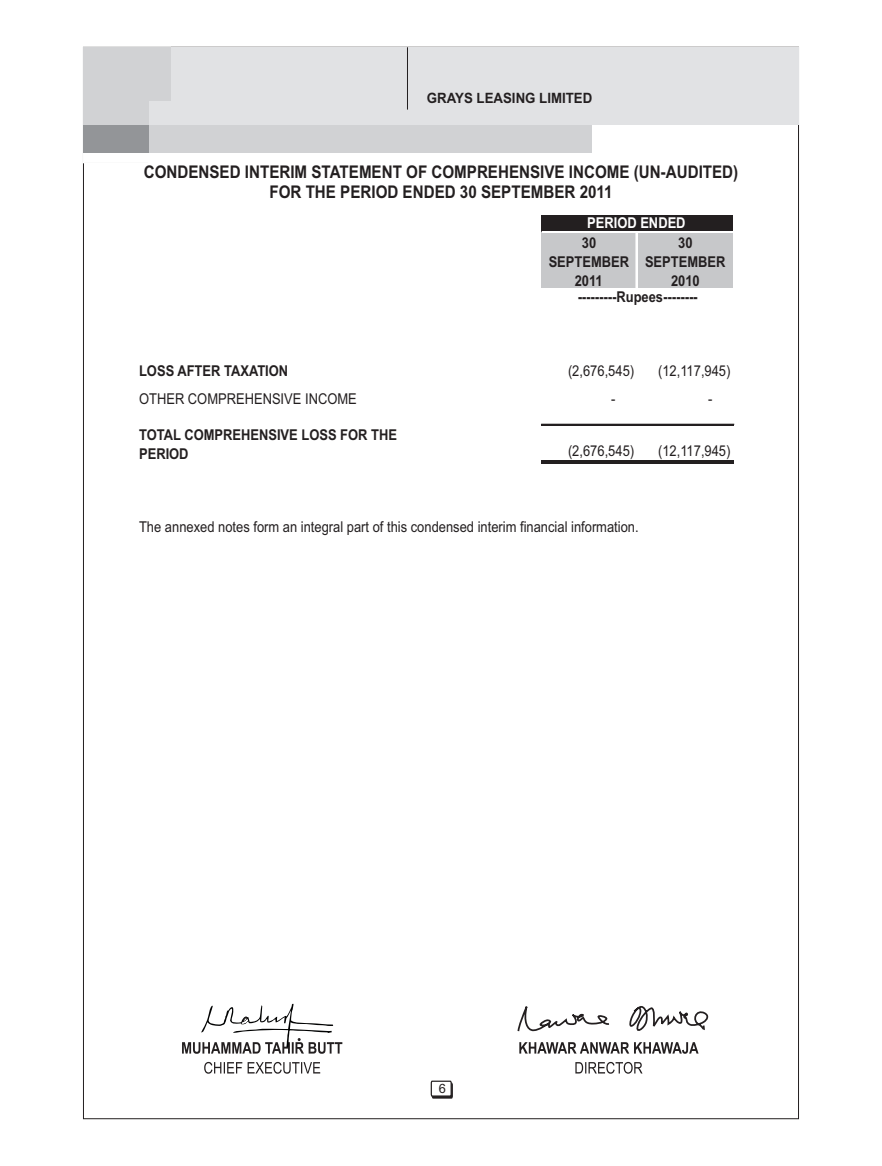
<style>
.page{position:relative;width:882px;height:1166px;background:#fff}
.page>*{position:absolute;margin:0;border:0;box-sizing:border-box;transform-origin:0 0}
.t1{font:700 17.5px/19.9px "Arial Narrow";color:#231f20;text-align:center;scale:1.06 1}
.t2{font:14.88px "Arial";color:#231f20;scale:.87 1}
.t3{font:700 14.88px/19.2px "Arial";color:#231f20;text-align:center;scale:.87 1}
.t4{font:700 14.88px "Arial";color:#fff;scale:.87 1}
.t5{font:700 14.17px "Arial";color:#231f20;scale:.93 1}
.t6{font:12.95px "Arial";color:#231f20}
</style>
<div class="page">
<svg style="left:83px;top:152px;width:450px;height:1px"></svg>
<div style="left:85px;top:47px;width:714px;height:78px;background:#e1e2e4"></div>
<div style="left:112px;top:125px;width:480px;height:27px;background:#d1d2d4"></div>
<div style="left:83px;top:47px;width:88px;height:53px;background:#d1d2d4"></div>
<div style="left:83px;top:86px;width:66px;height:66px;background:#d1d2d4"></div>
<div style="left:83px;top:125px;width:66px;height:27px;background:#939598"></div>
<hr style="left:407px;top:47px;width:1px;height:63px;background:#231f20">
<svg style="left:430px;top:1080px;width:23px;height:19px"></svg>
<svg style="left:204px;top:1061px;width:116px;height:12px"></svg>
<svg style="left:182px;top:1003px;width:160px;height:50px"></svg>
<svg style="left:519px;top:1042px;width:180px;height:11px"></svg>
<svg style="left:517px;top:1006px;width:93px;height:26px"></svg>
<svg style="left:629px;top:1006px;width:80px;height:25px"></svg>
<svg style="left:575px;top:1061px;width:68px;height:12px"></svg>
<div style="left:541px;top:215px;width:193px;height:17px;background:#231f20"></div>
<div style="left:541px;top:232px;width:193px;height:56px;background:#c7c8ca"></div>
<hr style="left:733px;top:215px;width:1px;height:74px;background:#fff">
<hr style="left:636px;top:233px;width:1px;height:56px;background:#fff">
<hr style="left:542px;top:232px;width:192px;height:1px;background:#fff">
<hr style="left:542px;top:231px;width:192px;height:1px;background:#fff">
<hr style="left:541px;top:460px;width:193px;height:1px;background:#231f20">
<hr style="left:541px;top:462px;width:193px;height:2px;background:#231f20">
<hr style="left:541px;top:424px;width:193px;height:1px;background:#231f20">
<p class="t5" style="left:427px;top:93px;width:179px">GRAYS LEASING LIMITED</p>
<p class="t1" style="left:144px;top:163px;width:562px">CONDENSED INTERIM STATEMENT OF COMPREHENSIVE INCOME (UN-AUDITED)<br>FOR THE PERIOD ENDED 30 SEPTEMBER 2011</p>
<p class="t3" style="left:549px;top:234px;width:94px">30<br>SEPTEMBER<br>2011</p>
<p class="t3" style="left:645px;top:234px;width:94px">30<br>SEPTEMBER<br>2010</p>
<p class="t4" style="left:587px;top:217px;width:115px">PERIOD ENDED</p>
<p class="t3" style="left:578px;top:289px;width:139px">---------Rupees--------</p>
<p class="t3" style="left:139px;top:363px;width:173px">LOSS AFTER TAXATION</p>
<p class="t2" style="left:568px;top:365px;width:78px">(2,676,545)</p>
<p class="t2" style="left:658px;top:365px;width:85px">(12,117,945)</p>
<p class="t2" style="left:139px;top:393px;width:252px">OTHER COMPREHENSIVE INCOME</p>
<p class="t2" style="left:611px;top:393px;width:6px">-</p>
<p class="t2" style="left:708px;top:393px;width:6px">-</p>
<p class="t3" style="left:139px;top:426px;width:298px;text-align:left">TOTAL COMPREHENSIVE LOSS FOR THE<br>PERIOD</p>
<p class="t2" style="left:568px;top:445px;width:78px">(2,676,545)</p>
<p class="t2" style="left:658px;top:445px;width:85px">(12,117,945)</p>
<p class="t2" style="left:139px;top:520px;width:576px">The annexed notes form an integral part of this condensed interim financial information.</p>
<p class="t6" style="left:439px;top:1083px;width:9px">6</p>
</div>
